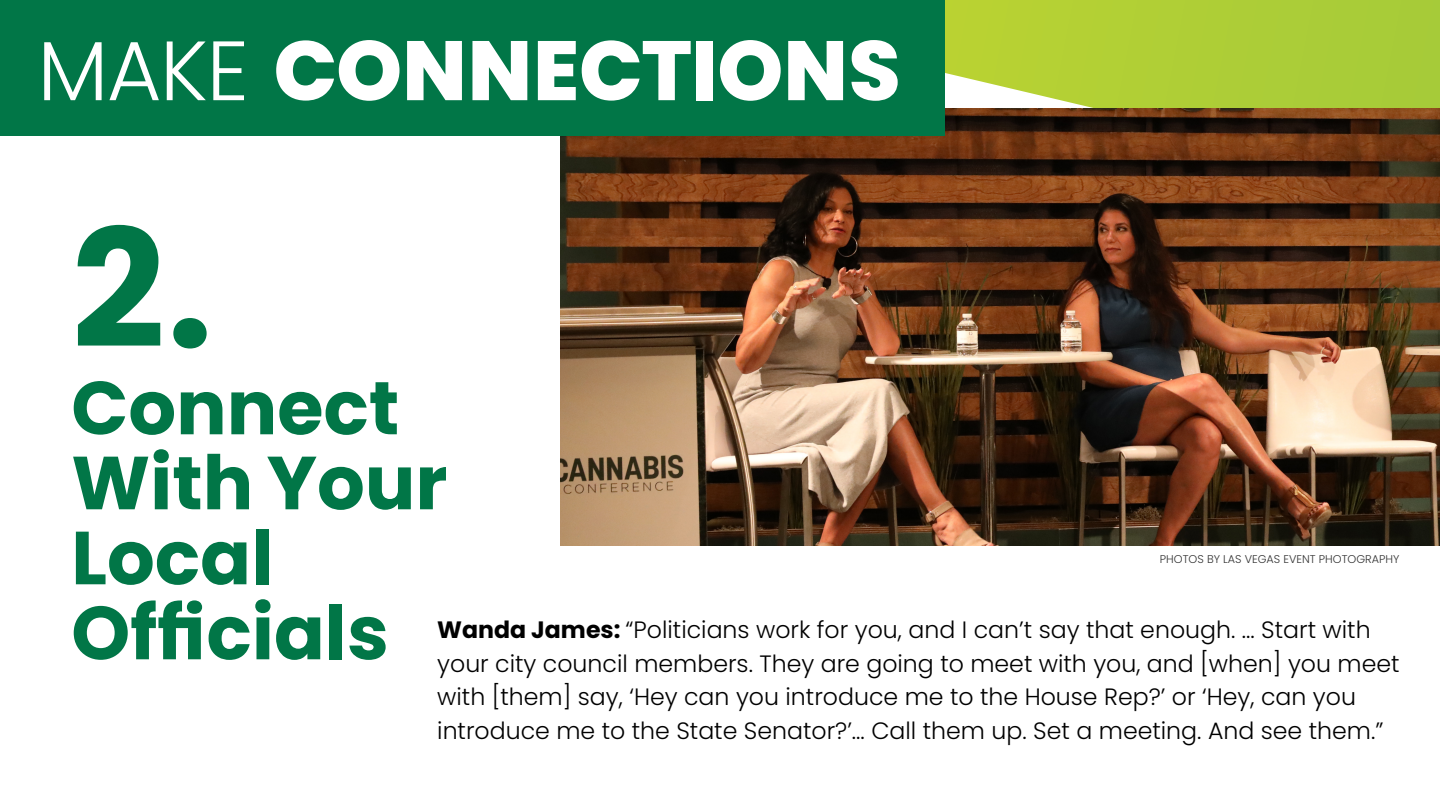
<style>
.page{position:relative;width:1440px;height:810px;background:#fff}
.page>*{position:absolute;margin:0;border:0;box-sizing:border-box;transform-origin:0 0}
.t1{font:700 163.95px "Poppins";color:#017647}
.t2{font:800 84px "Poppins";color:#fff}
.Tip_Headline{font:700 75px/75px "Poppins";color:#017647}
.The_Experts_copy{font:300 23.62px/33.8px "Poppins";color:#000}
.The_Experts_copy-2{font:300 11.25px "Poppins";color:#333}
.s1{font-weight:300}
.s2{font-weight:700}
</style>
<div class="page">
<svg style="left:945px;top:0;width:495px;height:109px;background:#b2cf3f"></svg>
<img style="left:560px;top:109px;width:880px;height:437px">
<div style="left:0;top:0;width:945px;height:136px;background:#017647"></div>
<p class="t2" style="left:38px;top:22px;width:865px"><span class="s1">MAKE</span> CONNECTIONS</p>
<p class="t1" style="left:72px;top:195px;width:143px">2.</p>
<p class="Tip_Headline" style="left:71px;top:371px;width:378px">Connect<br>With Your<br>Local<br>Officials</p>
<p class="The_Experts_copy-2" style="left:1160px;top:552px;width:241px">PHOTOS BY LAS VEGAS EVENT PHOTOGRAPHY</p>
<p class="The_Experts_copy" style="left:437px;top:613px;width:964px"><span class="s2">Wanda James:</span> “Politicians work for you, and I can’t say that enough. ... Start with your city council members. They are going to meet with you, and [when] you meet with [them] say, ‘Hey can you introduce me to the House Rep?’ or ‘Hey, can you introduce me to the State Senator?’... Call them up. Set a meeting. And see them.”</p>
</div>
